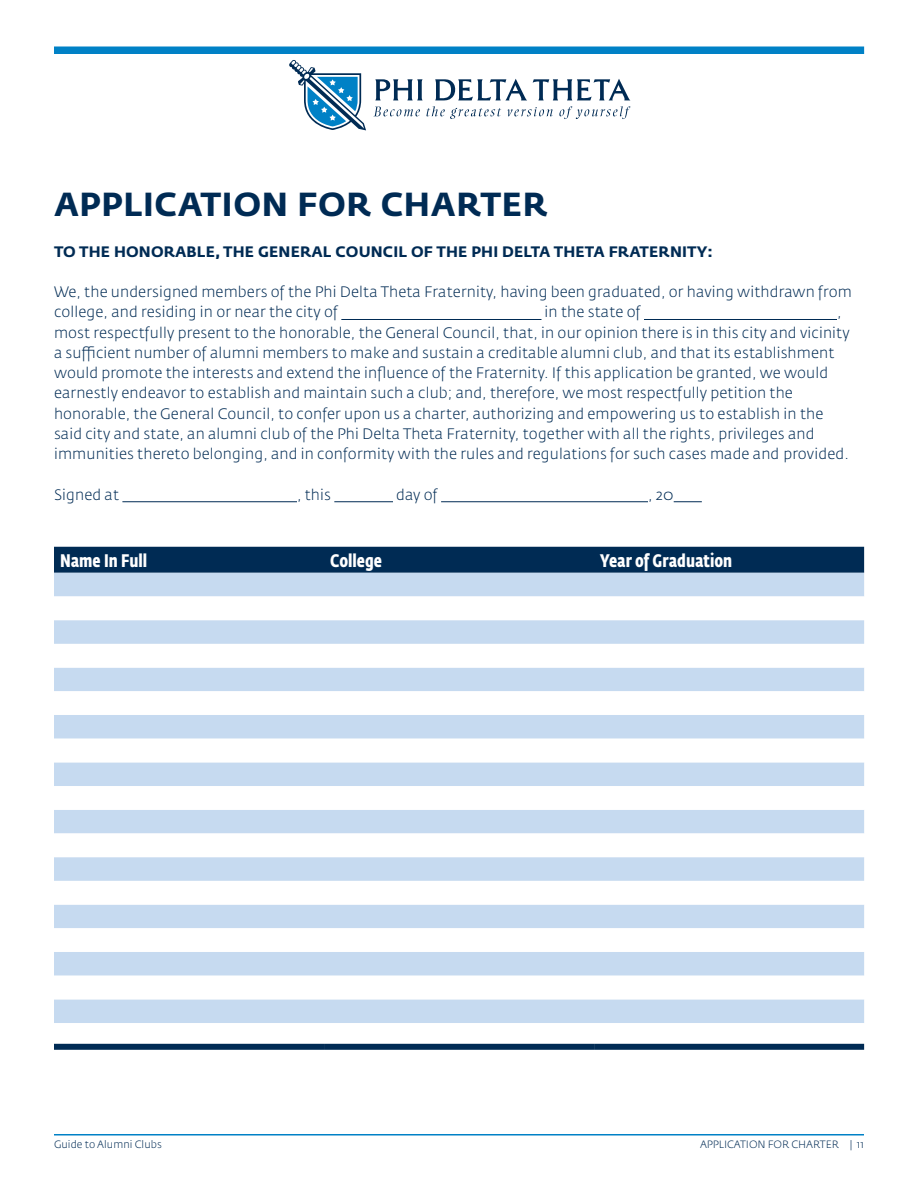
<style>
.page{position:relative;width:918px;height:1188px;background:#fff}
.page>*{position:absolute;margin:0;border:0;box-sizing:border-box;transform-origin:0 0}
.t1{font:700 33px "Fedra Sans Std";letter-spacing:.02em;color:#002b54}
.t2{font:700 18px "Fedra Sans Cond Std";color:#fff}
.t3{font:300 15px/20.2px "Fedra Sans Std";letter-spacing:.01em;color:#002b54}
.t4{font:700 15px "Fedra Sans Std";letter-spacing:.01em;color:#002b54}
.t5{font:300 10.5px "Fedra Sans Std";color:#002b54}
</style>
<div class="page">
<hr style="left:54px;top:1134px;width:810px;height:2px;background:#0081c6">
<div style="left:54px;top:46px;width:810px;height:8px;background:#0081c6"></div>
<hr style="left:341px;top:319px;width:200px;height:1px;background:#002b54">
<hr style="left:644px;top:319px;width:193px;height:1px;background:#002b54">
<hr style="left:122px;top:501px;width:175px;height:1px;background:#002b54">
<hr style="left:334px;top:501px;width:59px;height:1px;background:#002b54">
<hr style="left:441px;top:501px;width:207px;height:1px;background:#002b54">
<svg style="left:674px;top:501px;width:28px;height:1px"></svg>
<div style="left:54px;top:547px;width:810px;height:26px;background:#002b54"></div>
<div style="left:54px;top:573px;width:810px;height:23px;background:#c6daf0"></div>
<svg style="left:54px;top:596px;width:810px;height:448px"></svg>
<div style="left:54px;top:1044px;width:270px;height:6px;background:#002b54"></div>
<div style="left:324px;top:1044px;width:270px;height:6px;background:#002b54"></div>
<div style="left:594px;top:1044px;width:270px;height:6px;background:#002b54"></div>
<svg style="left:374px;top:107px;width:46px;height:10px"></svg>
<svg style="left:426px;top:106px;width:75px;height:13px"></svg>
<svg style="left:507px;top:107px;width:46px;height:10px"></svg>
<svg style="left:559px;top:106px;width:71px;height:13px"></svg>
<svg style="left:375px;top:79px;width:48px;height:21px"></svg>
<svg style="left:435px;top:79px;width:92px;height:21px"></svg>
<svg style="left:533px;top:79px;width:97px;height:21px"></svg>
<svg style="left:289px;top:60px;width:77px;height:70px"></svg>
<h1 class="t1" style="left:54px;top:184px;width:495px">APPLICATION FOR CHARTER</h1>
<p class="t4" style="left:54px;top:242px;width:660px">TO THE HONORABLE, THE GENERAL COUNCIL OF THE PHI DELTA THETA FRATERNITY:</p>
<p class="t3" style="left:54px;top:282px;width:799px">We, the undersigned members of the Phi Delta Theta Fraternity, having been graduated, or having withdrawn from college, and residing in or near the city of</p>
<p class="t3" style="left:545px;top:302px;width:98px">in the state of</p>
<p class="t3" style="left:54px;top:302px;width:797px;text-indent:783px">, most respectfully present to the honorable, the General Council, that, in our opinion there is in this city and vicinity a sufficient number of alumni members to make and sustain a creditable alumni club, and that its establishment would promote the interests and extend the influence of the Fraternity. If this application be granted, we would earnestly endeavor to establish and maintain such a club; and, therefore, we most respectfully petition the honorable, the General Council, to confer upon us a charter, authorizing and empowering us to establish in the said city and state, an alumni club of the Phi Delta Theta Fraternity, together with all the rights, privileges and immunities thereto belonging, and in conformity with the rules and regulations for such cases made and provided.</p>
<p class="t3" style="left:54px;top:484px;width:67px">Signed at</p>
<p class="t3" style="left:297px;top:484px;width:36px">, this</p>
<p class="t3" style="left:396px;top:484px;width:43px">day of</p>
<p class="t3" style="left:648px;top:484px;width:27px">, 20</p>
<p class="t2" style="left:60px;top:549px;width:89px">Name In Full</p>
<p class="t2" style="left:330px;top:549px;width:53px">College</p>
<p class="t2" style="left:600px;top:549px;width:134px">Year of Graduation</p>
<p class="t5" style="left:54px;top:1137px;width:109px">Guide to Alumni Clubs</p>
<p class="t5" style="left:700px;top:1137px;width:165px">APPLICATION FOR CHARTER | 11</p>
</div>
